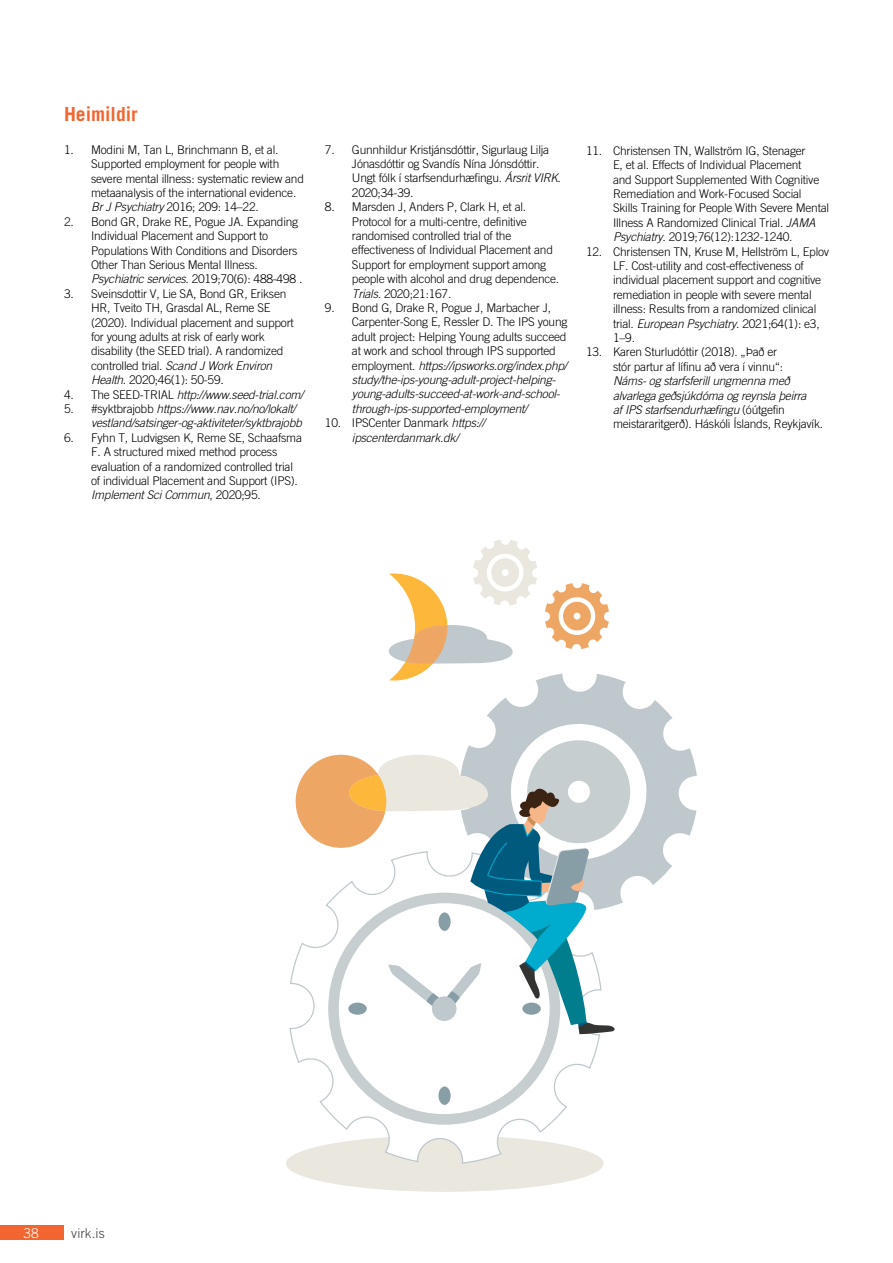
<style>
.page{position:relative;width:893px;height:1263px;background:#fff}
.page>*{position:absolute;margin:0;border:0;box-sizing:border-box;transform-origin:0 0}
.t1{font:700 19.5px "Trade Gothic";color:#f26531}
.t2{font:300 13.5px "Trade Gothic";letter-spacing:.005em;color:#414042}
.t3{font:300 13.5px "Trade Gothic";color:#fff}
.t4{font:300 12px/14.4px "Trade Gothic";letter-spacing:-.02em;color:#000}
.t5{font:italic 300 12px/14.4px "Trade Gothic";letter-spacing:-.02em;color:#000}
.s1{font-style:italic}
.s2{font-style:normal}
</style>
<div class="page">
<div style="left:286px;top:1135px;width:318px;height:57px;background:#e9e7de;border-radius:50%"></div>
<svg style="left:487px;top:673px;width:210px;height:212px;fill:#bfc8cc"></svg>
<div style="left:296px;top:755px;width:90px;height:93px;background:#eda664;border-radius:50%"></div>
<svg style="left:289px;top:883px;width:313px;height:281px"></svg>
<svg style="left:328px;top:893px;width:232px;height:232px"></svg>
<div style="left:438px;top:1086px;width:13px;height:19px;background:#889ea6;border-radius:50%"></div>
<svg style="left:349px;top:736px;width:285px;height:347px"></svg>
<svg style="left:545px;top:583px;width:64px;height:66px"></svg>
<div style="left:574px;top:613px;width:6px;height:7px;background:#fff;border-radius:50%"></div>
<svg style="left:389px;top:540px;width:148px;height:140px"></svg>
<div style="left:502px;top:569px;width:7px;height:7px;background:#fff;border-radius:50%"></div>
<div style="left:0;top:1225px;width:64px;height:14px;background:#f26531"></div>
<h1 class="t1" style="left:64px;top:102px;width:75px">Heimildir</h1>
<p class="t4" style="left:91px;top:142px;width:214px;text-indent:-27px">1. Modini M, Tan L, Brinchmann B, et al.<br>Supported employment for people with severe mental illness: systematic review and metaanalysis of the international evidence.<br><span class="s1">Br J Psychiatry</span> 2016; 209: 14–22.</p>
<p class="t4" style="left:91px;top:214px;width:213px;text-indent:-27px">2. Bond GR, Drake RE, Pogue JA. Expanding Individual Placement and Support to Populations With Conditions and Disorders Other Than Serious Mental Illness.<br><span class="s1">Psychiatric services</span>. 2019;70(6): 488-498 .</p>
<p class="t4" style="left:91px;top:286px;width:204px;text-indent:-27px">3. Sveinsdottir V, Lie SA, Bond GR, Eriksen HR, Tveito TH, Grasdal AL, Reme SE (2020). Individual placement and support for young adults at risk of early work disability (the SEED trial). A randomized controlled trial. <span class="s1">Scand J Work Environ Health</span>. 2020;46(1): 50-59.</p>
<p class="t5" style="left:64px;top:387px;width:241px"><span class="s2">4. The SEED-TRIAL</span> http://www.seed-trial.com/</p>
<p class="t5" style="left:91px;top:401px;width:212px;text-indent:-27px"><span class="s2">5. #syktbrajobb</span> https://www.nav.no/no/lokalt/ vestland/satsinger-og-aktiviteter/syktbrajobb</p>
<p class="t4" style="left:91px;top:430px;width:212px;text-indent:-27px">6. Fyhn T, Ludvigsen K, Reme SE, Schaafsma F. A structured mixed method process evaluation of a randomized controlled trial of individual Placement and Support (IPS).<br><span class="s1">Implement Sci Commun</span>, 2020;95.</p>
<p class="t4" style="left:352px;top:142px;width:211px;text-indent:-27px">7. Gunnhildur Kristjánsdóttir, Sigurlaug Lilja Jónasdóttir og Svandís Nína Jónsdóttir.<br>Ungt fólk í starfsendurhæfingu. <span class="s1">Ársrit VIRK</span>.<br>2020;34-39.</p>
<p class="t4" style="left:352px;top:200px;width:209px;text-indent:-27px">8. Marsden J, Anders P, Clark H, et al.<br>Protocol for a multi-centre, definitive randomised controlled trial of the effectiveness of Individual Placement and Support for employment support among people with alcohol and drug dependence.<br><span class="s1">Trials.</span> 2020;21:167.</p>
<p class="t4" style="left:352px;top:300px;width:217px;text-indent:-27px">9. Bond G, Drake R, Pogue J, Marbacher J, Carpenter-Song E, Ressler D. The IPS young adult project: Helping Young adults succeed at work and school through IPS supported employment. <span class="s1">https://ipsworks.org/index.php/ study/the-ips-young-adult-project-helping&shy;young-adults-succeed-at-work-and-school&shy;through-ips-supported-employment/</span></p>
<p class="t5" style="left:325px;top:416px;width:162px;text-align:center"><span class="s2">10. IPSCenter Danmark</span> https:// ipscenterdanmark.dk/</p>
<p class="t4" style="left:613px;top:143px;width:218px;text-indent:-27px">11. Christensen TN, Wallström IG, Stenager<br>E, et al. Effects of Individual Placement<br>and Support Supplemented With Cognitive Remediation and Work-Focused Social Skills Training for People With Severe Mental Illness A Randomized Clinical Trial. <span class="s1">JAMA Psychiatry</span>. 2019;76(12):1232-1240.</p>
<p class="t4" style="left:613px;top:244px;width:218px;text-indent:-27px">12. Christensen TN, Kruse M, Hellström L, Eplov LF. Cost-utility and cost-effectiveness of individual placement support and cognitive remediation in people with severe mental illness: Results from a randomized clinical trial. <span class="s1">European Psychiatry</span>. 2021;64(1): e3, 1–9.</p>
<p class="t4" style="left:613px;top:345px;width:172px;text-indent:-27px">13. Karen Sturludóttir (2018). „Það er stór partur af lífinu að vera í vinnu“:</p>
<p class="t5" style="left:613px;top:374px;width:212px">Náms- og starfsferill ungmenna með alvarlega geðsjúkdóma og reynsla þeirra<br>af IPS starfsendurhæfingu <span class="s2">(óútgefin meistararitgerð). Háskóli Íslands, Reykjavík.</span></p>
<p class="t3" style="left:24px;top:1225px;width:17px">38</p>
<p class="t2" style="left:71px;top:1225px;width:35px">virk.is</p>
</div>
